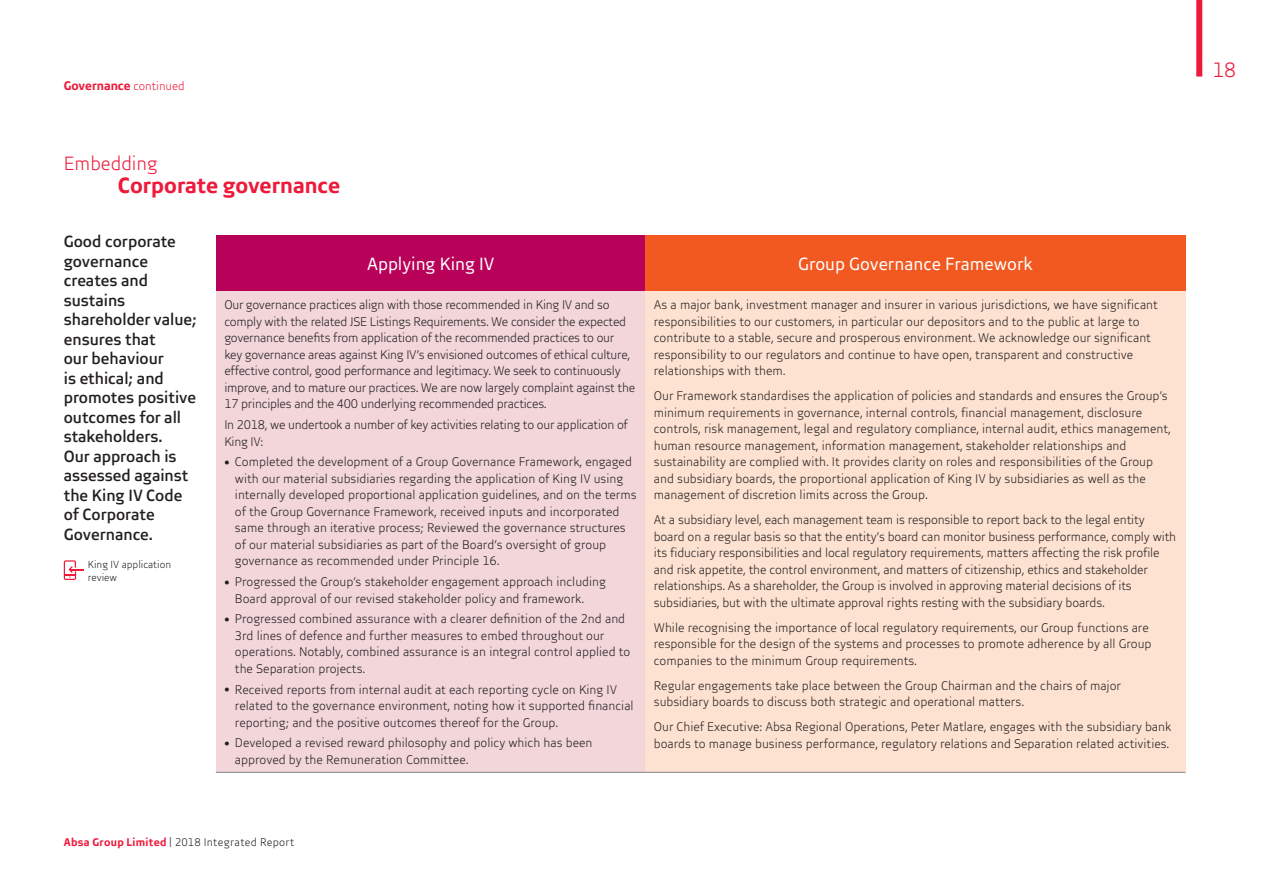
<style>
.page{position:relative;width:1263px;height:893px;background:#fff}
.page>*{position:absolute;margin:0;border:0;box-sizing:border-box;transform-origin:0 0}
.Main_Heading_light{font:700 22.5px "Brave Sans";color:#ed1a3a}
.t1{font:300 21px "Brave Sans";color:#ed1a3a}
.Main_Heading_light-2{font:300 19.5px "Brave Sans";color:#ed1a3a}
.Heading_1{font:18px "Brave Sans";color:#fff}
.intro_style_warmth{font:500 16.5px/19.5px "Brave Sans";color:#231f20}
.Normal_Body_Copy{font:300 12.75px/16.5px "Brave Sans";color:#231f20}
.Body_Copy{font:300 12.75px/16.5px "Brave Sans";letter-spacing:-.02em;color:#231f20}
.REM_Level_2_heading{font:700 12.75px "Brave Sans";color:#ed1a3a}
.t2{font:300 11.25px "Brave Sans";letter-spacing:.025em;color:#231f20}
.Normal_Body_Copy-2{font:300 10.5px/12.6px "Brave Sans";color:#231f20}
.s1{font-weight:300;font-size:12px}
.s2{font-weight:700;color:#ed1a3a}
</style>
<div class="page">
<div style="left:1196px;top:0;width:6px;height:77px;background:#ed1a3a"></div>
<svg style="left:64px;top:560px;width:19px;height:20px"></svg>
<div style="left:216px;top:235px;width:429px;height:56px;background:#b80259"></div>
<div style="left:645px;top:235px;width:540px;height:56px;background:#f15921"></div>
<div style="left:216px;top:291px;width:429px;height:481px;background:#f2d6da"></div>
<div style="left:645px;top:291px;width:540px;height:481px;background:#fee2d1"></div>
<hr style="left:216px;top:772px;width:429px;height:1px;background:#939598">
<hr style="left:645px;top:772px;width:540px;height:1px;background:#939598">
<p class="REM_Level_2_heading" style="left:64px;top:78px;width:122px">Governance <span class="s1">continued</span></p>
<p class="Main_Heading_light-2" style="left:64px;top:152px;width:95px">Embedding</p>
<p class="Main_Heading_light" style="left:118px;top:172px;width:224px">Corporate governance</p>
<p class="intro_style_warmth" style="left:64px;top:231px;width:135px">Good corporate governance creates and sustains shareholder value; ensures that<br>our behaviour<br>is ethical; and promotes positive outcomes for all stakeholders.<br>Our approach is assessed against the King IV Code of Corporate<br>Governance.</p>
<p class="Normal_Body_Copy-2" style="left:88px;top:558px;width:85px">King IV application review</p>
<p class="Heading_1" style="left:367px;top:253px;width:129px">Applying King IV</p>
<p class="Heading_1" style="left:798px;top:253px;width:236px">Group Governance Framework</p>
<p class="Body_Copy" style="left:224px;top:297px;width:412px">Our governance practices align with those recommended in King IV and so comply with the related JSE Listings Requirements. We consider the expected governance benefits from application of the recommended practices to our key governance areas against King IV’s envisioned outcomes of ethical culture, effective control, good performance and legitimacy. We seek to continuously improve, and to mature our practices. We are now largely complaint against the 17 principles and the 400 underlying recommended practices.</p>
<p class="Body_Copy" style="left:224px;top:416px;width:405px">In 2018, we undertook a number of key activities relating to our application of<br>King IV:</p>
<p class="Normal_Body_Copy" style="left:235px;top:454px;width:403px">Completed the development of a Group Governance Framework, engaged with our material subsidiaries regarding the application of King IV using internally developed proportional application guidelines, and on the terms of the Group Governance Framework, received inputs and incorporated same through an iterative process; Reviewed the governance structures of our material subsidiaries as part of the Board’s oversight of group governance as recommended under Principle 16.</p>
<p class="Normal_Body_Copy" style="left:235px;top:573px;width:372px">Progressed the Group’s stakeholder engagement approach including<br>Board approval of our revised stakeholder policy and framework.</p>
<p class="Normal_Body_Copy" style="left:235px;top:611px;width:397px">Progressed combined assurance with a clearer definition of the 2nd and 3rd lines of defence and further measures to embed throughout our operations. Notably, combined assurance is an integral control applied to the Separation projects.</p>
<p class="Normal_Body_Copy" style="left:235px;top:681px;width:400px">Received reports from internal audit at each reporting cycle on King IV related to the governance environment, noting how it supported financial reporting; and the positive outcomes thereof for the Group.</p>
<p class="Normal_Body_Copy" style="left:235px;top:735px;width:359px">Developed a revised reward philosophy and policy which has been approved by the Remuneration Committee.</p>
<p class="Normal_Body_Copy" style="left:654px;top:297px;width:506px">As a major bank, investment manager and insurer in various jurisdictions, we have significant responsibilities to our customers, in particular our depositors and to the public at large to contribute to a stable, secure and prosperous environment. We acknowledge our significant responsibility to our regulators and continue to have open, transparent and constructive relationships with them.</p>
<p class="Normal_Body_Copy" style="left:654px;top:388px;width:519px">Our Framework standardises the application of policies and standards and ensures the Group’s minimum requirements in governance, internal controls, financial management, disclosure controls, risk management, legal and regulatory compliance, internal audit, ethics management, human resource management, information management, stakeholder relationships and sustainability are complied with. It provides clarity on roles and responsibilities of the Group and subsidiary boards, the proportional application of King IV by subsidiaries as well as the management of discretion limits across the Group.</p>
<p class="Normal_Body_Copy" style="left:654px;top:512px;width:524px">At a subsidiary level, each management team is responsible to report back to the legal entity board on a regular basis so that the entity’s board can monitor business performance, comply with its fiduciary responsibilities and local regulatory requirements, matters affecting the risk profile and risk appetite, the control environment, and matters of citizenship, ethics and stakeholder relationships. As a shareholder, the Group is involved in approving material decisions of its subsidiaries, but with the ultimate approval rights resting with the subsidiary boards.</p>
<p class="Normal_Body_Copy" style="left:654px;top:619px;width:499px">While recognising the importance of local regulatory requirements, our Group functions are responsible for the design of the systems and processes to promote adherence by all Group companies to the minimum Group requirements.</p>
<p class="Normal_Body_Copy" style="left:654px;top:677px;width:469px">Regular engagements take place between the Group Chairman and the chairs of major subsidiary boards to discuss both strategic and operational matters.</p>
<p class="Normal_Body_Copy" style="left:654px;top:719px;width:519px">Our Chief Executive: Absa Regional Operations, Peter Matlare, engages with the subsidiary bank boards to manage business performance, regulatory relations and Separation related activities.</p>
<p class="t2" style="left:64px;top:836px;width:232px"><span class="s2">Absa Group Limited</span> | 2018 Integrated Report</p>
<h2 class="t1" style="left:1212px;top:57px;width:25px">18</h2>
</div>
